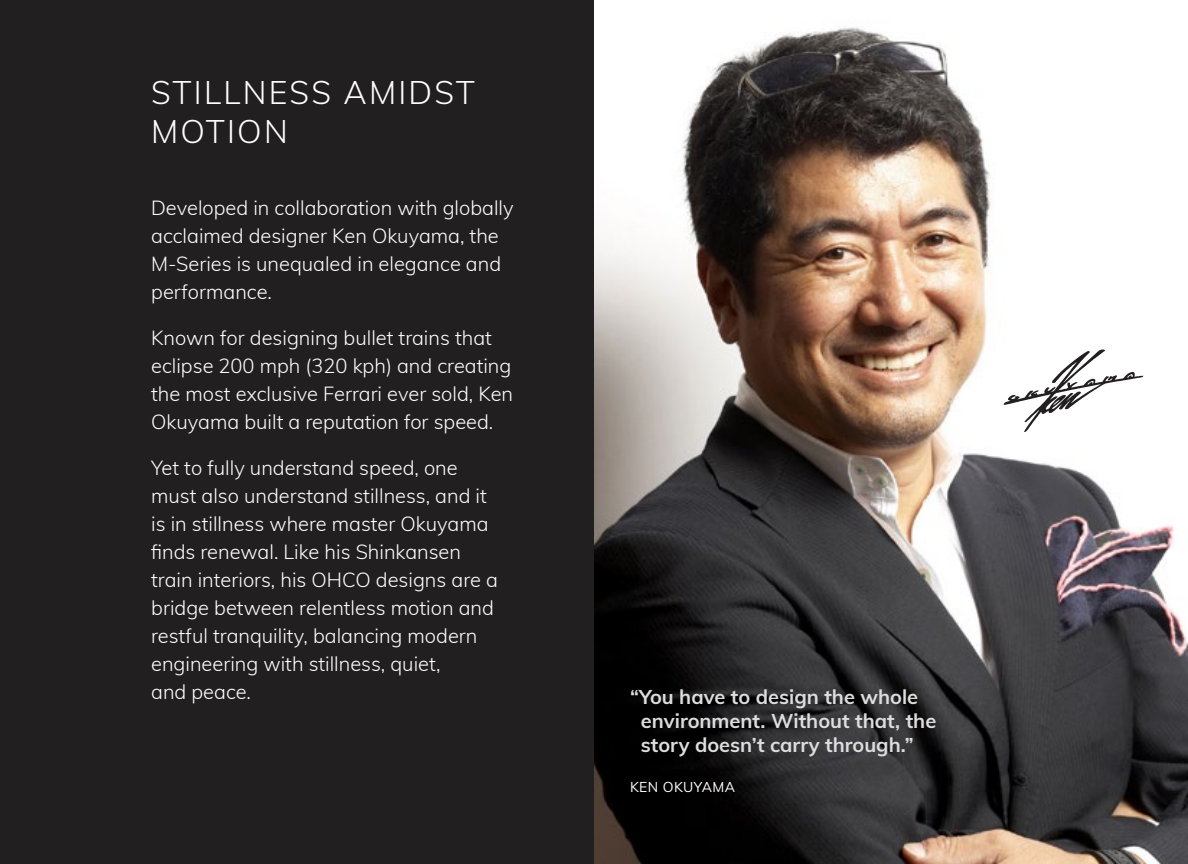
<style>
.page{position:relative;width:1188px;height:864px;background:#221f20}
.page>*{position:absolute;margin:0;border:0;box-sizing:border-box;transform-origin:0 0}
.t1{font:300 32px/38.4px "Muli";letter-spacing:.07em;color:#fff}
.t2{font:300 20px/28px "Muli";color:#fff}
.t3{font:700 20px/24px "Muli";color:#ddddde}
.t4{font:14px "Muli";letter-spacing:.03em;color:#fff}
</style>
<div class="page">
<img style="left:594px;top:0;width:594px;height:864px">
<svg style="left:1004px;top:350px;width:139px;height:82px;background:#e2e1e1"></svg>
<h1 class="t1" style="left:151px;top:72px;width:325px">STILLNESS AMIDST<br>MOTION</h1>
<p class="t2" style="left:151px;top:193px;width:364px">Developed in collaboration with globally acclaimed designer Ken Okuyama, the<br>M-Series is unequaled in elegance and performance.</p>
<p class="t2" style="left:151px;top:323px;width:363px">Known for designing bullet trains that eclipse 200 mph (320 kph) and creating the most exclusive Ferrari ever sold, Ken Okuyama built a reputation for speed.</p>
<p class="t2" style="left:151px;top:453px;width:348px">Yet to fully understand speed, one must also understand stillness, and it is in stillness where master Okuyama finds renewal. Like his Shinkansen train interiors, his OHCO designs are a bridge between relentless motion and restful tranquility, balancing modern engineering with stillness, quiet,<br>and peace.</p>
<p class="t3" style="left:641px;top:684px;width:297px;text-indent:-11px">“You have to design the whole environment. Without that, the story doesn’t carry through.”</p>
<p class="t4" style="left:630px;top:777px;width:107px">KEN OKUYAMA</p>
</div>
